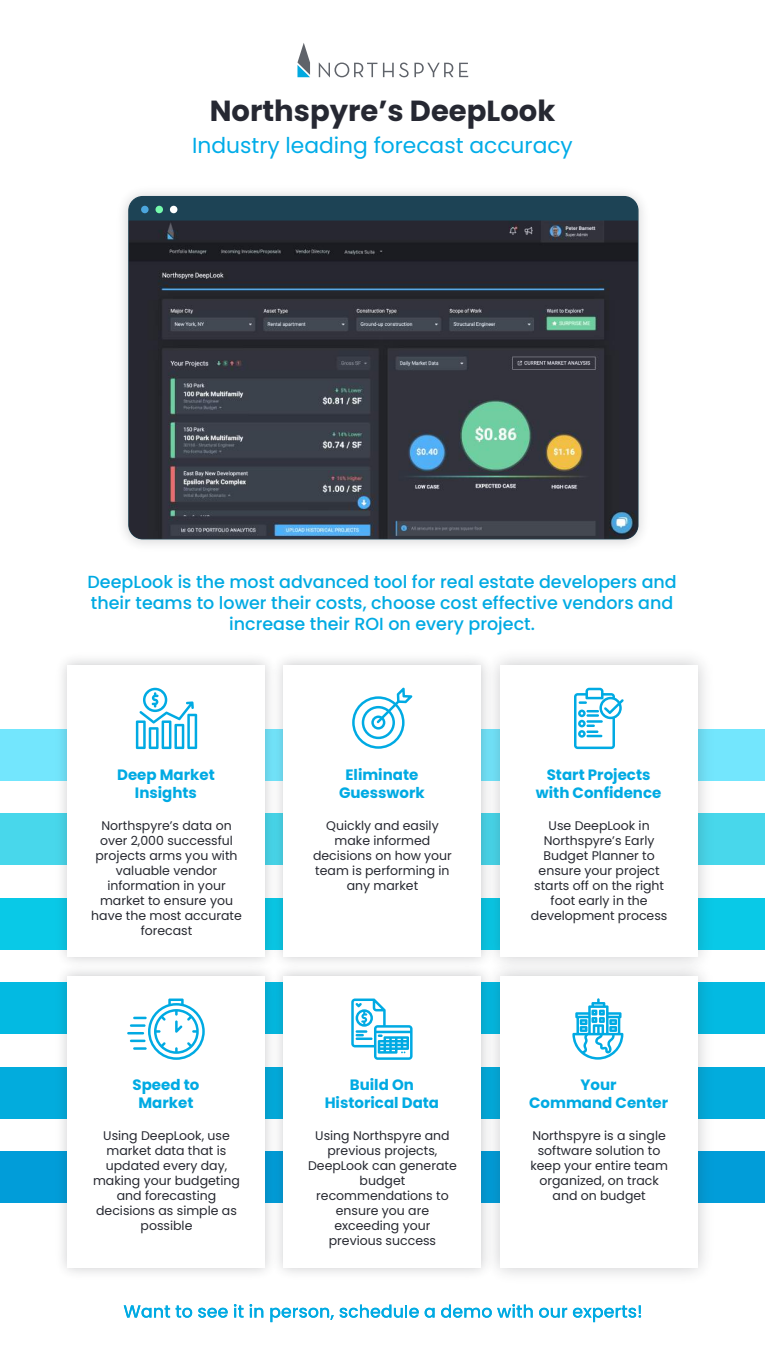
<style>
.page{position:relative;width:765px;height:1360px;background:#fff}
.page>*{position:absolute;margin:0;border:0;box-sizing:border-box;transform-origin:0 0}
.t1{font:700 29px "Poppins";color:#262832}
.t2{font:21.75px "Poppins";color:#00ace8}
.t3{font:500 17.5px/21px "Poppins";color:#00aae3;text-align:center}
.t4{font:700 15px/18px "Poppins";color:#00aae3;text-align:center}
.t5{font:12.5px/15px "Poppins";color:#262830;text-align:center}
</style>
<div class="page">
<div style="left:0;top:728px;width:764px;height:52px;background:#73e6fd"></div>
<div style="left:0;top:813px;width:764px;height:52px;background:#48d7eb"></div>
<div style="left:0;top:897px;width:764px;height:52px;background:#09c9e7"></div>
<div style="left:0;top:982px;width:764px;height:52px;background:#03bae2"></div>
<div style="left:0;top:1066px;width:764px;height:52px;background:#02acdd"></div>
<div style="left:0;top:1151px;width:764px;height:52px;background:#019dd9"></div>
<img style="left:123px;top:192px;width:520px;height:353px">
<img style="left:526px;top:657px;width:216px;height:273px">
<div style="left:500px;top:665px;width:198px;height:291px;background:#fff"></div>
<img style="left:310px;top:657px;width:216px;height:273px">
<div style="left:284px;top:665px;width:197px;height:291px;background:#fff"></div>
<img style="left:22px;top:659px;width:288px;height:271px">
<div style="left:68px;top:665px;width:197px;height:291px;background:#fff"></div>
<img style="left:526px;top:930px;width:216px;height:382px">
<div style="left:500px;top:976px;width:198px;height:291px;background:#fff"></div>
<img style="left:310px;top:930px;width:216px;height:382px">
<div style="left:284px;top:976px;width:197px;height:291px;background:#fff"></div>
<img style="left:22px;top:930px;width:288px;height:382px">
<div style="left:68px;top:976px;width:197px;height:291px;background:#fff"></div>
<svg style="left:319px;top:63px;width:58px;height:14px"></svg>
<svg style="left:383px;top:63px;width:70px;height:14px"></svg>
<svg style="left:459px;top:63px;width:9px;height:14px"></svg>
<svg style="left:297px;top:43px;width:13px;height:34px"></svg>
<svg style="left:572px;top:998px;width:51px;height:61px"></svg>
<div style="left:129px;top:197px;width:509px;height:342px;background:#1d4355;border-radius:14px"></div>
<div style="left:141px;top:206px;width:8px;height:7px;background:#4ca6dd;border-radius:50%"></div>
<div style="left:156px;top:206px;width:7px;height:7px;background:#75faac;border-radius:50%"></div>
<div style="left:170px;top:206px;width:7px;height:7px;background:#fff;border-radius:50%"></div>
<img style="left:129px;top:220px;width:509px;height:319px">
<svg style="left:136px;top:687px;width:61px;height:62px"></svg>
<svg style="left:352px;top:687px;width:60px;height:61px"></svg>
<svg style="left:574px;top:687px;width:50px;height:62px"></svg>
<hr style="left:586px;top:734px;width:16px;height:3px;background:#00aae3">
<svg style="left:127px;top:998px;width:78px;height:61px"></svg>
<svg style="left:351px;top:998px;width:62px;height:61px"></svg>
<svg style="left:124px;top:1305px;width:46px;height:12px"></svg>
<svg style="left:176px;top:1305px;width:16px;height:12px"></svg>
<svg style="left:198px;top:1307px;width:30px;height:10px"></svg>
<svg style="left:234px;top:1304px;width:9px;height:13px"></svg>
<svg style="left:250px;top:1304px;width:13px;height:13px"></svg>
<svg style="left:270px;top:1307px;width:64px;height:15px"></svg>
<svg style="left:340px;top:1304px;width:79px;height:13px"></svg>
<svg style="left:425px;top:1307px;width:10px;height:10px"></svg>
<svg style="left:441px;top:1304px;width:92px;height:13px"></svg>
<svg style="left:539px;top:1307px;width:28px;height:10px"></svg>
<svg style="left:573px;top:1305px;width:68px;height:17px"></svg>
<h1 class="t1" style="left:210px;top:94px;width:347px">Northspyre’s DeepLook</h1>
<h2 class="t2" style="left:192px;top:133px;width:382px">Industry leading forecast accuracy</h2>
<h3 class="t3" style="left:87px;top:572px;width:591px">DeepLook is the most advanced tool for real estate developers and their teams to lower their costs, choose cost effective vendors and increase their ROI on every project.</h3>
<p class="t4" style="left:117px;top:765px;width:99px">Deep Market<br>Insights</p>
<p class="t5" style="left:91px;top:818px;width:152px">Northspyre’s data on over 2,000 successful projects arms you with valuable vendor information in your market to ensure you have the most accurate forecast</p>
<p class="t4" style="left:133px;top:1076px;width:68px">Speed to<br>Market</p>
<p class="t5" style="left:93px;top:1128px;width:148px">Using DeepLook, use market data that is updated every day, making your budgeting and forecasting decisions as simple as possible</p>
<p class="t4" style="left:339px;top:765px;width:87px">Eliminate<br>Guesswork</p>
<p class="t5" style="left:313px;top:818px;width:140px">Quickly and easily make informed decisions on how your team is performing in any market</p>
<p class="t4" style="left:325px;top:1076px;width:116px">Build On<br>Historical Data</p>
<p class="t5" style="left:308px;top:1128px;width:150px">Using Northspyre and previous projects,<br>DeepLook can generate budget recommendations to ensure you are exceeding your previous success</p>
<p class="t4" style="left:536px;top:765px;width:127px">Start Projects with Confidence</p>
<p class="t5" style="left:531px;top:818px;width:138px">Use DeepLook in<br>Northspyre’s Early<br>Budget Planner to ensure your project starts off on the right foot early in the development process</p>
<p class="t4" style="left:529px;top:1076px;width:140px">Your<br>Command Center</p>
<p class="t5" style="left:530px;top:1128px;width:139px">Northspyre is a single software solution to keep your entire team organized, on track and on budget</p>
</div>
